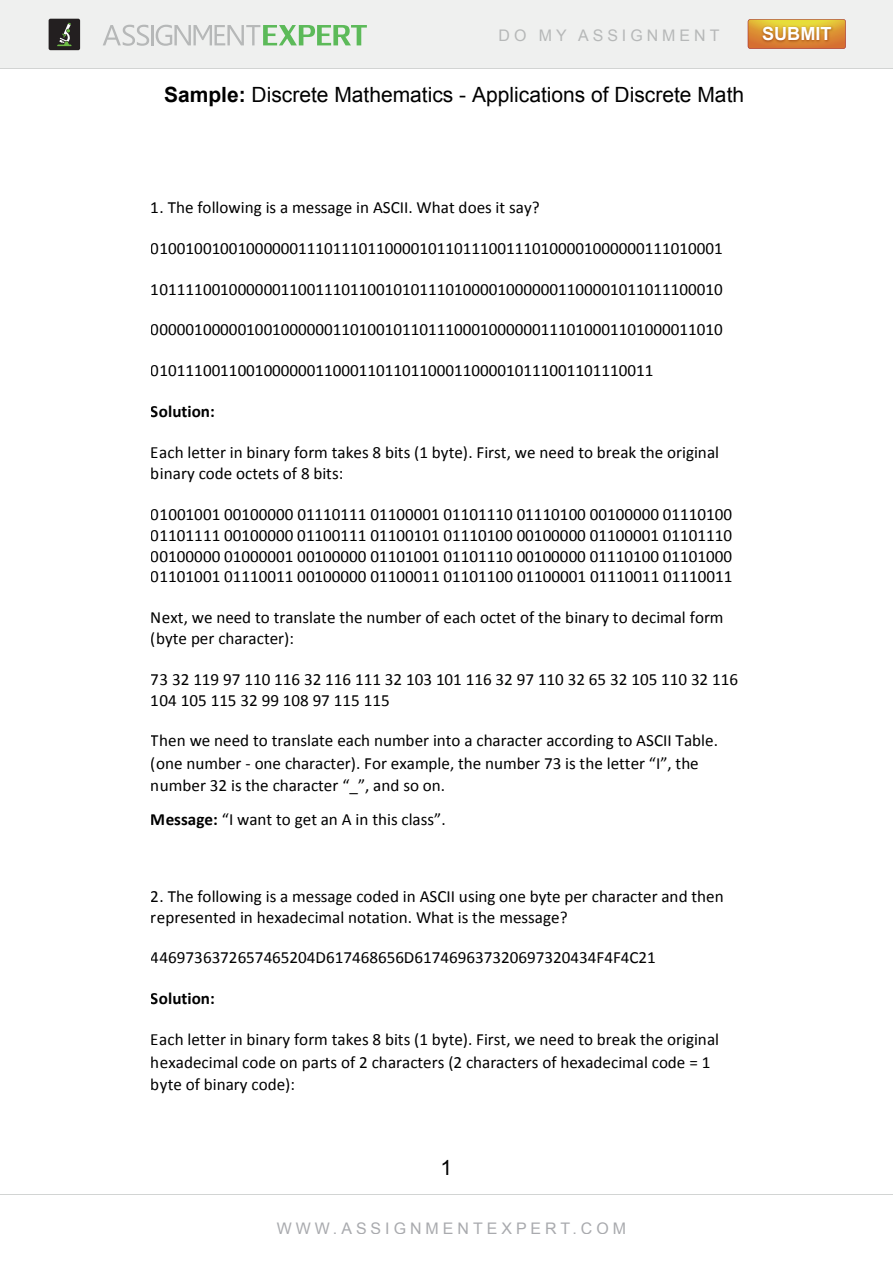
<style>
.page{position:relative;width:893px;height:1263px;background:#fff}
.page>*{position:absolute;margin:0;border:0;box-sizing:border-box;transform-origin:0 0}
.t1{font:21px "Arial";color:#000}
.t2{font:700 18.15px "Arial";color:#fff}
.t3{font:17.1px/20.7px "Calibri";color:#000}
.t4{font:700 17.1px "Calibri";color:#000}
.t5{font:15.9px "Arial";letter-spacing:.25em;color:#a9aaae}
.t6{font:15.9px "Arial";letter-spacing:.25em;color:#b6b8b8}
.s1{font-weight:700}
.s2{font-style:inherit}
</style>
<div class="page">
<div style="left:0;top:0;width:893px;height:69px;background:#eff0ef"></div>
<div style="left:49px;top:19px;width:31px;height:31px;background:#231f20;border-radius:2px"></div>
<svg style="left:57px;top:23px;width:15px;height:23px"></svg>
<svg style="left:748px;top:19px;width:98px;height:30px"></svg>
<img style="left:758px;top:21px;width:78px;height:28px">
<svg style="left:103px;top:25px;width:46px;height:21px"></svg>
<hr style="left:151px;top:25px;width:2px;height:20px;background:#b6b8b8">
<svg style="left:156px;top:25px;width:211px;height:21px"></svg>
<hr style="left:0;top:69px;width:893px;height:1px;background:#d2d4d3">
<hr style="left:0;top:1194px;width:893px;height:1px;background:#d2d4d3">
<p class="t6" style="left:499px;top:27px;width:222px">DO MY ASSIGNMENT</p>
<p class="t2" style="left:762px;top:24px;width:71px">SUBMIT</p>
<p class="t1" style="left:164px;top:83px;width:582px"><span class="s1">Sample:</span> Discrete Mathematics - Application<span class="s2">s</span> of Discrete Math</p>
<p class="t3" style="left:151px;top:198px;width:390px">1. The following is a message in ASCII. What does it say?</p>
<p class="t3" style="left:151px;top:239px;width:573px">010010010010000001110111011000010110111001110100001000000111010001</p>
<p class="t3" style="left:151px;top:280px;width:573px">101111001000000110011101100101011101000010000001100001011011100010</p>
<p class="t3" style="left:151px;top:321px;width:573px">000001000001001000000110100101101110001000000111010001101000011010</p>
<p class="t3" style="left:151px;top:361px;width:504px">0101110011001000000110001101101100011000010111001101110011</p>
<p class="t4" style="left:151px;top:404px;width:65px">Solution:</p>
<p class="t3" style="left:151px;top:443px;width:570px">Each letter in binary form takes 8 bits (1 byte). First, we need to break the original binary code octets of 8 bits:</p>
<p class="t3" style="left:151px;top:505px;width:583px;text-align:justify">01001001 00100000 01110111 01100001 01101110 01110100 00100000 01110100<br>01101111 00100000 01100111 01100101 01110100 00100000 01100001 01101110<br>00100000 01000001 00100000 01101001 01101110 00100000 01110100 01101000<br>01101001 01110011 00100000 01100011 01101100 01100001 01110011 01110011</p>
<p class="t3" style="left:151px;top:608px;width:574px">Next, we need to translate the number of each octet of the binary to decimal form (byte per character):</p>
<p class="t3" style="left:151px;top:670px;width:589px">73 32 119 97 110 116 32 116 111 32 103 101 116 32 97 110 32 65 32 105 110 32 116<br>104 105 115 32 99 108 97 115 115</p>
<p class="t3" style="left:151px;top:731px;width:569px;line-height:22.5px">Then we need to translate each number into a character according to ASCII Table. (one number - one character). For example, the number 73 is the letter “I”, the number 32 is the character “_”, and so on.</p>
<p class="t3" style="left:151px;top:811px;width:296px"><span class="s1">Message:</span> “I want to get an A in this class”.</p>
<p class="t3" style="left:151px;top:887px;width:574px">2. The following is a message coded in ASCII using one byte per character and then represented in hexadecimal notation. What is the message?</p>
<p class="t3" style="left:151px;top:949px;width:507px">4469736372657465204D617468656D617469637320697320434F4F4C21</p>
<p class="t4" style="left:151px;top:991px;width:65px">Solution:</p>
<p class="t3" style="left:151px;top:1030px;width:570px;line-height:22.5px">Each letter in binary form takes 8 bits (1 byte). First, we need to break the original hexadecimal code on parts of 2 characters (2 characters of hexadecimal code = 1 byte of binary code):</p>
<p class="t1" style="left:441px;top:1156px;width:13px">1</p>
<p class="t5" style="left:277px;top:1219px;width:351px">WWW.ASSIGNMENTEXPERT.COM</p>
</div>
